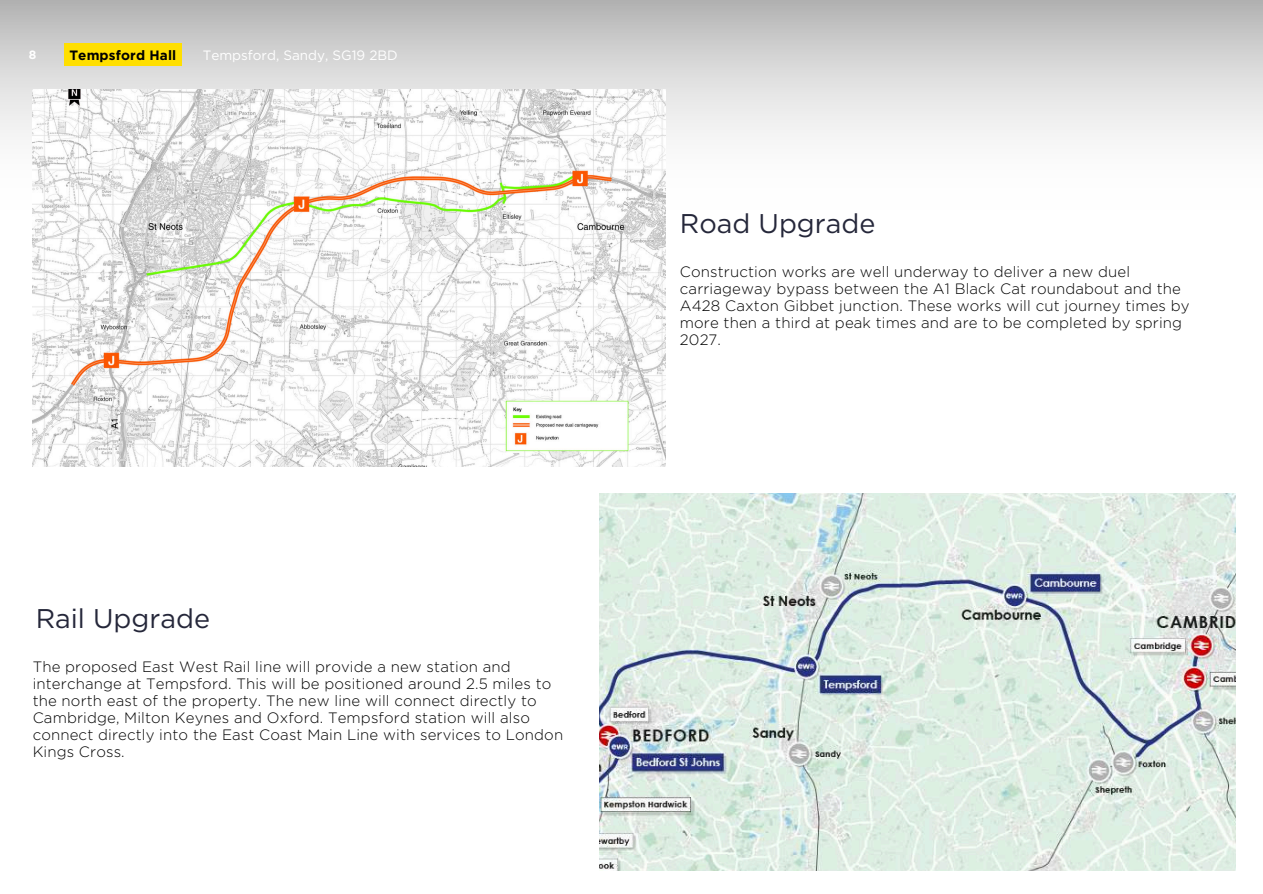
<style>
.page{position:relative;width:1263px;height:894px;background:#fff}
.page>*{position:absolute;margin:0;border:0;box-sizing:border-box;transform-origin:0 0}
.t1{font:27px "Gotham";color:#25273a}
.t2{font:300 15px/16.8px "Gotham";letter-spacing:.01em;color:#000}
.t3{font:13.5px "Gotham";color:#fff}
.t4{font:700 13.5px "Gotham";letter-spacing:.01em;color:#000}
.t5{font:700 12px "Gotham";color:#fff}
</style>
<div class="page">
<div style="left:0;top:0;width:1263px;height:210px;background:linear-gradient(to bottom,#bdbdbd,#fff)"></div>
<img style="left:33px;top:90px;width:633px;height:376px">
<img style="left:599px;top:493px;width:637px;height:376px">
<div style="left:64px;top:44px;width:118px;height:22px;background:#ffdf00"></div>
<h2 class="t5" style="left:29px;top:47px;width:9px">8</h2>
<p class="t4" style="left:69px;top:47px;width:109px">Tempsford Hall</p>
<h1 class="t3" style="left:203px;top:47px;width:196px">Tempsford, Sandy, SG19 2BD</h1>
<p class="t1" style="left:36px;top:601px;width:176px">Rail Upgrade</p>
<h1 class="t2" style="left:33px;top:658px;width:532px">The proposed East West Rail line will provide a new station and interchange at Tempsford. This will be positioned around 2.5 miles to the north east of the property. The new line will connect directly to Cambridge, Milton Keynes and Oxford. Tempsford station will also connect directly into the East Coast Main Line with services to London Kings Cross.</h1>
<p class="t1" style="left:680px;top:207px;width:197px">Road Upgrade</p>
<p class="t2" style="left:680px;top:263px;width:511px">Construction works are well underway to deliver a new duel carriageway bypass between the A1 Black Cat roundabout and the A428 Caxton Gibbet junction. These works will cut journey times by more then a third at peak times and are to be completed by spring 2027.</p>
</div>
